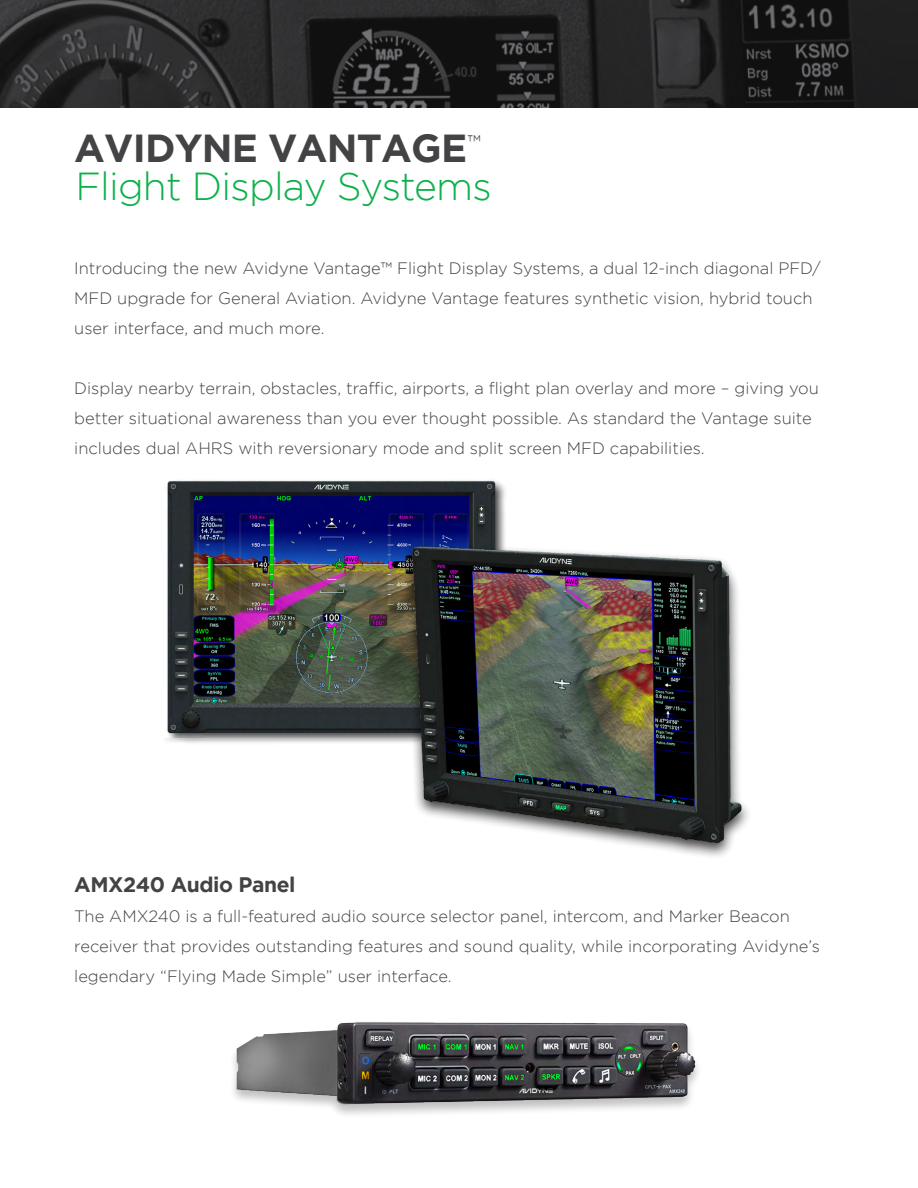
<style>
.page{position:relative;width:918px;height:1188px;background:#fff}
.page>*{position:absolute;margin:0;border:0;box-sizing:border-box;transform-origin:0 0}
.t1{font:300 39px "Gotham";letter-spacing:-.02em;color:#0db14b}
.t2{font:700 39px "Gotham";letter-spacing:-.02em;color:#434345}
.t3{font:700 21px "Gotham";letter-spacing:-.02em;color:#434345}
.t4{font:300 19.5px "Gotham";color:#434345}
.t5{font:300 16.5px/30px "Gotham";color:#434345}
</style>
<div class="page">
<img style="left:0;top:0;width:918px;height:108px">
<img style="left:167px;top:480px;width:335px;height:257px">
<img style="left:357px;top:532px;width:392px;height:324px">
<img style="left:233px;top:1022px;width:465px;height:93px">
<h1 class="t2" style="left:74px;top:126px;width:394px">AVIDYNE VANTAGE</h1>
<h1 class="t1" style="left:75px;top:165px;width:418px">Flight Display Systems</h1>
<p class="t4" style="left:467px;top:132px;width:15px">™</p>
<p class="t5" style="left:74px;top:253px;width:748px">Introducing the new Avidyne Vantage™ Flight Display Systems, a dual 12-inch diagonal PFD/<br>MFD upgrade for General Aviation. Avidyne Vantage features synthetic vision, hybrid touch user interface, and much more.</p>
<p class="t5" style="left:74px;top:373px;width:746px">Display nearby terrain, obstacles, traffic, airports, a flight plan overlay and more – giving you better situational awareness than you ever thought possible. As standard the Vantage suite includes dual AHRS with reversionary mode and split screen MFD capabilities.</p>
<p class="t3" style="left:74px;top:872px;width:223px">AMX240 Audio Panel</p>
<p class="t5" style="left:74px;top:901px;width:747px">The AMX240 is a full-featured audio source selector panel, intercom, and Marker Beacon receiver that provides outstanding features and sound quality, while incorporating Avidyne’s legendary “Flying Made Simple” user interface.</p>
</div>
